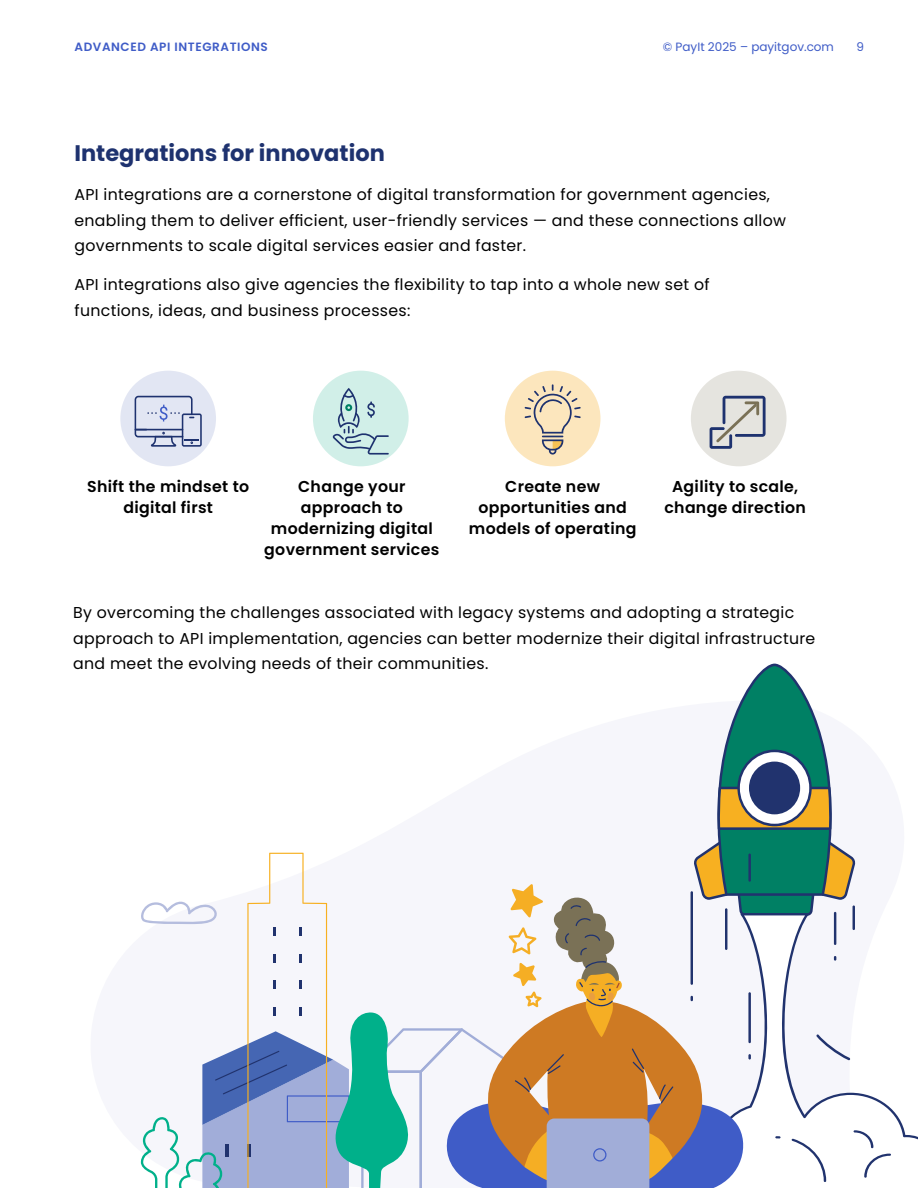
<style>
.page{position:relative;width:918px;height:1188px;background:#fff}
.page>*{position:absolute;margin:0;border:0;box-sizing:border-box;transform-origin:0 0}
.t1{font:700 22.5px "Poppins";color:#1e326f}
.t2{font:15.75px/25.5px "Poppins";letter-spacing:.02em;color:#000}
.t3{font:600 15.75px/21px "Poppins";letter-spacing:.02em;color:#000;text-align:center}
.t4{font:12px "Poppins";color:#3f5cc7}
.t5{font:600 12px "Poppins";letter-spacing:.05em;color:#3f5cc7}
</style>
<div class="page">
<svg style="left:140px;top:664px;width:751px;height:524px"></svg>
<div style="left:120px;top:371px;width:96px;height:95px;background:#e2e6f3;border-radius:50%"></div>
<div style="left:691px;top:371px;width:96px;height:95px;background:#e5e4df;border-radius:50%"></div>
<svg style="left:135px;top:396px;width:67px;height:51px"></svg>
<div style="left:313px;top:371px;width:96px;height:95px;background:#d1efe8;border-radius:50%"></div>
<svg style="left:333px;top:388px;width:56px;height:67px"></svg>
<div style="left:505px;top:371px;width:96px;height:95px;background:#fce6bd;border-radius:50%"></div>
<svg style="left:525px;top:384px;width:56px;height:71px"></svg>
<svg style="left:710px;top:396px;width:56px;height:53px"></svg>
<p class="t5" style="left:75px;top:40px;width:195px">ADVANCED API INTEGRATIONS</p>
<p class="t4" style="left:663px;top:40px;width:173px">© PayIt 2025 – payitgov.com</p>
<p class="t4" style="left:856px;top:40px;width:9px">9</p>
<h1 class="t1" style="left:75px;top:141px;width:312px">Integrations for innovation</h1>
<p class="t2" style="left:75px;top:182px;width:713px">API integrations are a cornerstone of digital transformation for government agencies, enabling them to deliver efficient, user-friendly services — and these connections allow governments to scale digital services easier and faster.</p>
<p class="t2" style="left:75px;top:272px;width:637px">API integrations also give agencies the flexibility to tap into a whole new set of functions, ideas, and business processes:</p>
<p class="t3" style="left:87px;top:476px;width:163px">Shift the mindset to digital first</p>
<p class="t3" style="left:664px;top:476px;width:143px">Agility to scale, change direction</p>
<p class="t3" style="left:264px;top:476px;width:177px">Change your approach to modernizing digital government services</p>
<p class="t3" style="left:469px;top:476px;width:169px">Create new opportunities and models of operating</p>
<p class="t2" style="left:73px;top:600px;width:744px">By overcoming the challenges associated with legacy systems and adopting a strategic approach to API implementation, agencies can better modernize their digital infrastructure and meet the evolving needs of their communities.</p>
</div>
